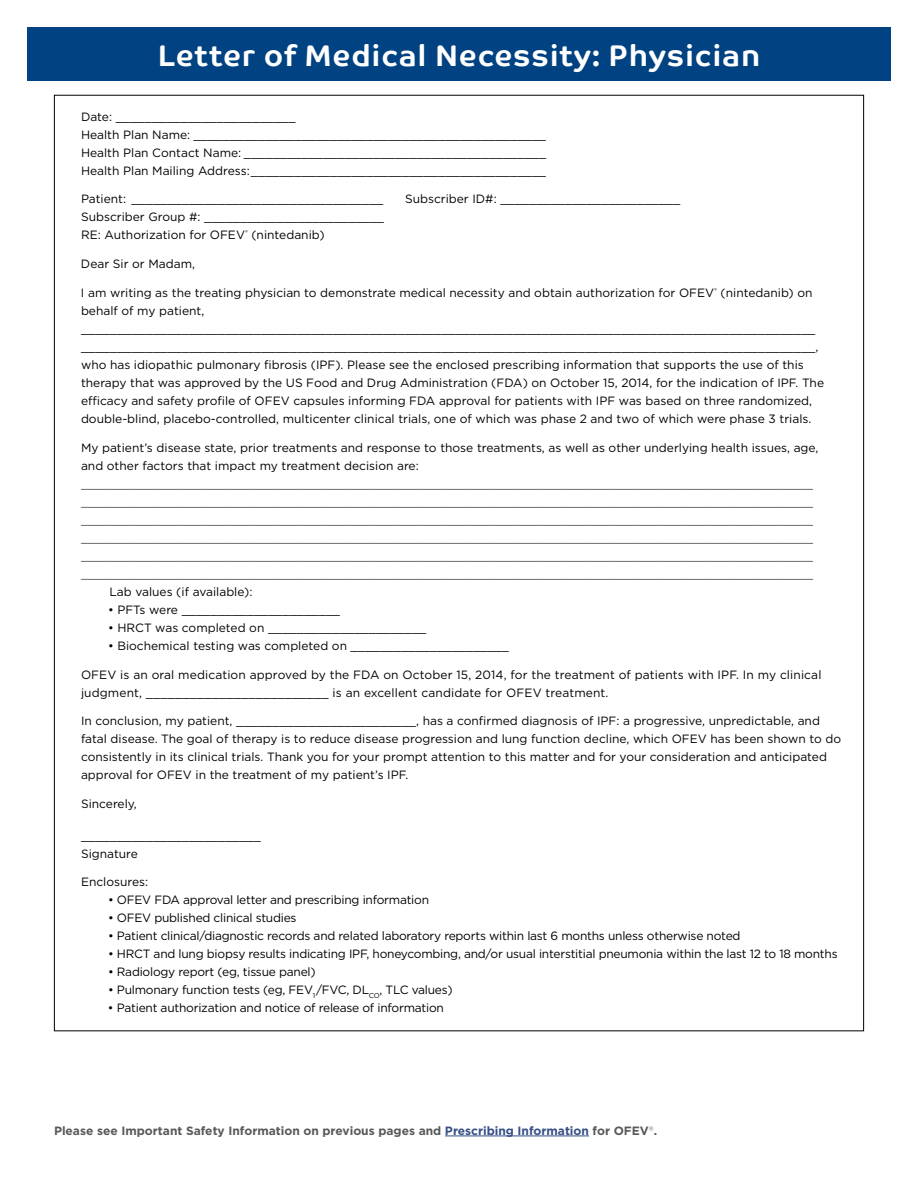
<style>
.page{position:relative;width:918px;height:1188px;background:#fff}
.page>*{position:absolute;margin:0;border:0;box-sizing:border-box;transform-origin:0 0}
.t1{font:700 30px "Co Text";letter-spacing:.025em;color:#fff}
.t2{font:12px/18px "Gotham";color:#000}
.t3{font:12px/18px "Helvetica Neue";color:#000;text-align:justify}
.t4{font:12px "Gotham";letter-spacing:-.02em;color:#000}
.t5{font:700 12px "Gotham";color:#58595b}
.s1{color:#384f86}
.s2{font-weight:300}
</style>
<div class="page">
<div style="left:27px;top:27px;width:864px;height:54px;background:#004282"></div>
<hr style="left:445px;top:1136px;width:144px;height:1px;background:#384f86">
<h1 class="t1" style="left:158px;top:38px;width:604px">Letter of Medical Necessity: Physician</h1>
<p class="t2" style="left:81px;top:107px;width:467px">Date: _________________________<br>Health Plan Name: _________________________________________________ Health Plan Contact Name: __________________________________________ Health Plan Mailing Address: _________________________________________</p>
<p class="t2" style="left:81px;top:190px;width:304px">Patient: ___________________________________</p>
<p class="t2" style="left:405px;top:190px;width:277px">Subscriber ID#: _________________________</p>
<p class="t2" style="left:81px;top:208px;width:305px">Subscriber Group #: _________________________<br>RE: Authorization for OFEV<sup>®</sup> (nintedanib)</p>
<p class="t2" style="left:81px;top:255px;width:116px">Dear Sir or Madam,</p>
<p class="t2" style="left:81px;top:283px;width:745px">I am writing as the treating physician to demonstrate medical necessity and obtain authorization for OFEV<sup>®</sup> (nintedanib) on behalf of my patient, ______________________________________________________________________________________________________ ______________________________________________________________________________________________________, who has idiopathic pulmonary fibrosis (IPF). Please see the enclosed prescribing information that supports the use of this therapy that was approved by the US Food and Drug Administration (FDA) on October 15, 2014, for the indication of IPF. The efficacy and safety profile of OFEV capsules informing FDA approval for patients with IPF was based on three randomized, double-blind, placebo-controlled, multicenter clinical trials, one of which was phase 2 and two of which were phase 3 trials.</p>
<p class="t2" style="left:81px;top:438px;width:739px">My patient’s disease state, prior treatments and response to those treatments, as well as other underlying health issues, age, and other factors that impact my treatment decision are:</p>
<p class="t3" style="left:81px;top:475px;width:733px">__________________________________________________________________________________________________________________________ __________________________________________________________________________________________________________________________ __________________________________________________________________________________________________________________________ __________________________________________________________________________________________________________________________ __________________________________________________________________________________________________________________________ __________________________________________________________________________________________________________________________</p>
<p class="t2" style="left:110px;top:582px;width:144px">Lab values (if available):</p>
<p class="t2" style="left:108px;top:600px;width:234px">• PFTs were ______________________</p>
<p class="t2" style="left:108px;top:618px;width:320px">• HRCT was completed on ______________________</p>
<p class="t2" style="left:108px;top:636px;width:403px">• Biochemical testing was completed on ______________________</p>
<p class="t2" style="left:81px;top:665px;width:742px">OFEV is an oral medication approved by the FDA on October 15, 2014, for the treatment of patients with IPF. In my clinical judgment, _________________________ is an excellent candidate for OFEV treatment.</p>
<p class="t2" style="left:81px;top:712px;width:762px">In conclusion, my patient, _________________________, has a confirmed diagnosis of IPF: a progressive, unpredictable, and fatal disease. The goal of therapy is to reduce disease progression and lung function decline, which OFEV has been shown to do consistently in its clinical trials. Thank you for your prompt attention to this matter and for your consideration and anticipated approval for OFEV in the treatment of my patient’s IPF.</p>
<p class="t2" style="left:81px;top:795px;width:57px">Sincerely,</p>
<p class="t2" style="left:81px;top:826px;width:182px">_________________________<br>Signature</p>
<p class="t2" style="left:81px;top:873px;width:69px">Enclosures:</p>
<p class="t4" style="left:108px;top:893px;width:323px">• OFEV FDA approval letter and prescribing information</p>
<p class="t4" style="left:108px;top:911px;width:190px">• OFEV published clinical studies</p>
<p class="t4" style="left:108px;top:929px;width:634px">• Patient clinical/diagnostic records and related laboratory reports within last 6 months unless otherwise noted</p>
<p class="t4" style="left:108px;top:947px;width:731px">• HRCT and lung biopsy results indicating IPF, honeycombing, and/or usual interstitial pneumonia within the last 12 to 18 months</p>
<p class="t4" style="left:108px;top:965px;width:209px">• Radiology report (eg, tissue panel)</p>
<p class="t4" style="left:108px;top:983px;width:346px">• Pulmonary function tests (eg, FEV<sub>1</sub>/FVC, DL<sub>CO</sub>, TLC values)</p>
<p class="t4" style="left:108px;top:1001px;width:337px">• Patient authorization and notice of release of information</p>
<p class="t5" style="left:54px;top:1123px;width:605px">Please see Important Safety Information on previous pages and <span class="s1">Prescribing Information</span> for OFEV<span class="s2">®</span>.</p>
</div>
